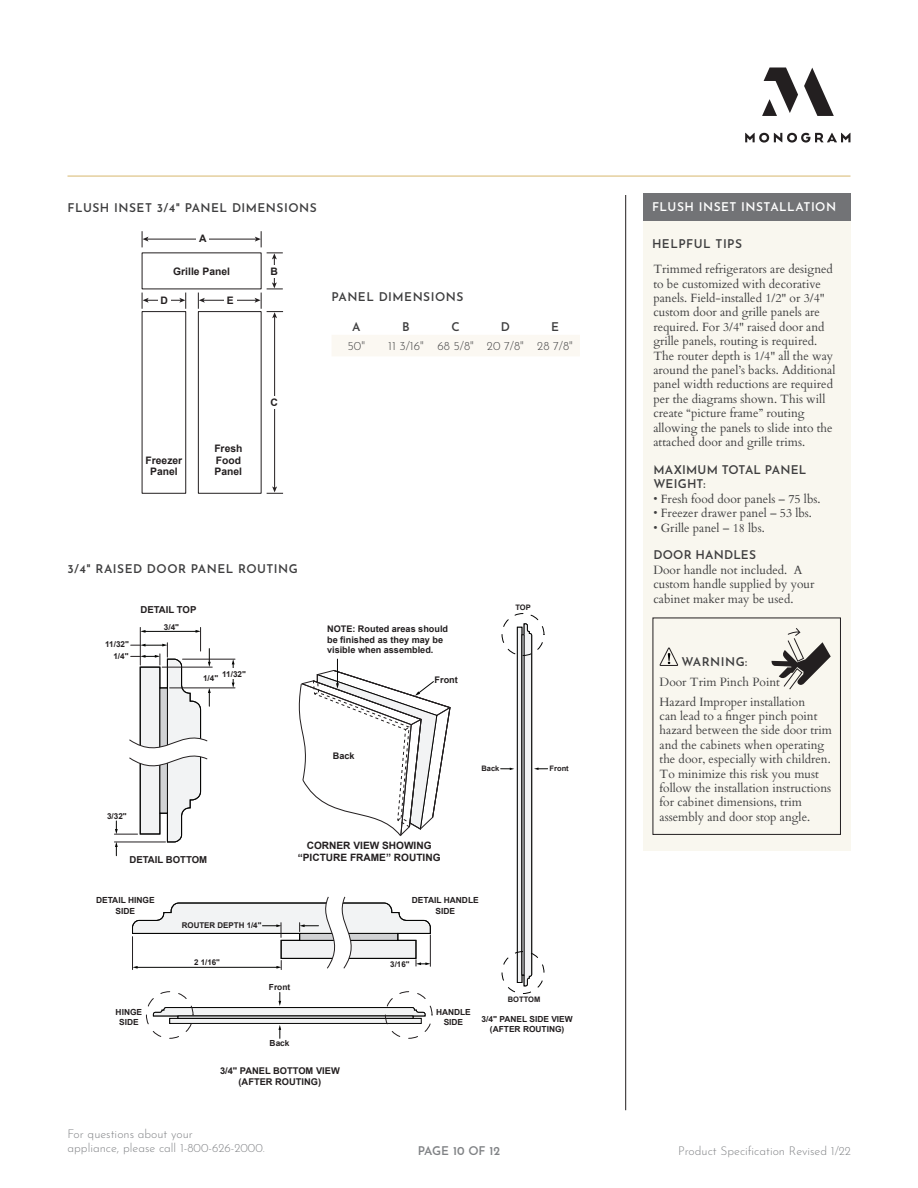
<style>
.page{position:relative;width:918px;height:1188px;background:#fff}
.page>*{position:absolute;margin:0;border:0;box-sizing:border-box;transform-origin:0 0}
.BODY_COPY{font:12px/14.4px "Cardo";color:#3e3e3f}
.Created_Revised{font:300 12px/14.4px "Josefin Sans";color:#808285}
.NOTES_HEADER{font:600 12px "Josefin Sans";letter-spacing:.04em;color:#3e3e3f}
.SPECIFATION_COPY{font:300 12px "Josefin Sans";color:#3e3e3f}
.BODY_COPY-2{font:600 12px/14.4px "Josefin Sans";letter-spacing:.015em;color:#3e3e3f}
.NOTES_HEADER-2{font:600 12px "Josefin Sans";letter-spacing:.04em;color:#fff}
.Created_Revised-2{font:600 12px "Josefin Sans";color:#808285}
.BODY_COPY-3{font:600 12px "Josefin Sans";letter-spacing:.04em;color:#3e3e3f}
.SPECIFATION_COPY-2{font:600 12px "Josefin Sans";color:#3e3e3f}
.t1{font:700 10.35px/11.6px "Arial";color:#231f20;text-align:center}
.t2{font:700 10.2px/12.1px "Arial";color:#231f20;text-align:center}
.t3{font:700 9.6px "Arial";color:#231f20}
.t4{font:700 9.3px/11.1px "Arial";color:#231f20;text-align:center}
.t5{font:700 9.15px/10.9px "Arial";color:#231f20}
.t6{font:700 8.4px/10.1px "Arial";color:#231f20;text-align:center}
.t7{font:700 8.1px/11.7px "Arial";color:#231f20;text-align:right}
.t8{font:700 7.95px "Arial";color:#231f20}
.t9{font:700 7.5px "Arial";color:#231f20}
.s1{font-family:"Josefin Sans";font-weight:600}
</style>
<div class="page">
<div style="left:643px;top:193px;width:207px;height:658px;background:#f9f7ef"></div>
<hr style="left:625px;top:195px;width:1px;height:915px;background:#231f20">
<svg style="left:745px;top:68px;width:105px;height:75px"></svg>
<hr style="left:68px;top:176px;width:782px;height:1px;background:#dcbf7e">
<div style="left:643px;top:193px;width:207px;height:27px;background:#727376"></div>
<div style="left:332px;top:335px;width:248px;height:21px;background:#fbf8f2"></div>
<div style="left:142px;top:311px;width:44px;height:183px;border:1px solid #231f20"></div>
<div style="left:198px;top:311px;width:64px;height:183px;border:1px solid #231f20"></div>
<hr style="left:147px;top:239px;width:110px;height:1px;background:#231f20">
<svg style="left:142px;top:231px;width:7px;height:16px"></svg>
<svg style="left:255px;top:231px;width:7px;height:16px"></svg>
<div style="left:197px;top:233px;width:12px;height:12px;background:#fff"></div>
<hr style="left:274px;top:317px;width:1px;height:171px;background:#231f20">
<svg style="left:267px;top:486px;width:16px;height:8px"></svg>
<div style="left:268px;top:396px;width:12px;height:12px;background:#fff"></div>
<hr style="left:147px;top:300px;width:34px;height:1px;background:#231f20">
<svg style="left:142px;top:293px;width:7px;height:16px"></svg>
<svg style="left:179px;top:293px;width:7px;height:16px"></svg>
<div style="left:158px;top:294px;width:12px;height:12px;background:#fff"></div>
<hr style="left:203px;top:300px;width:53px;height:1px;background:#231f20">
<svg style="left:198px;top:293px;width:7px;height:16px"></svg>
<svg style="left:255px;top:253px;width:28px;height:65px"></svg>
<div style="left:224px;top:294px;width:12px;height:12px;background:#fff"></div>
<div style="left:502px;top:613px;width:42px;height:43px;border:1px dashed #050504;border-radius:50%"></div>
<div style="left:502px;top:951px;width:42px;height:43px;border:1px dashed #050504;border-radius:50%"></div>
<svg style="left:501px;top:623px;width:47px;height:364px"></svg>
<svg style="left:298px;top:659px;width:153px;height:178px"></svg>
<svg style="left:152px;top:992px;width:274px;height:46px"></svg>
<hr style="left:162px;top:667px;width:50px;height:1px;background:#231f20">
<hr style="left:170px;top:688px;width:65px;height:1px;background:#231f20">
<svg style="left:232px;top:660px;width:3px;height:28px"></svg>
<div style="left:231px;top:669px;width:5px;height:10px;background:#fff"></div>
<svg style="left:114px;top:627px;width:97px;height:229px"></svg>
<hr style="left:183px;top:659px;width:52px;height:1px;background:#231f20">
<svg style="left:132px;top:896px;width:299px;height:74px"></svg>
<div style="left:653px;top:618px;width:188px;height:217px;border:1px solid #231f20"></div>
<svg style="left:659px;top:647px;width:20px;height:19px"></svg>
<svg style="left:772px;top:628px;width:59px;height:61px"></svg>
<p class="NOTES_HEADER" style="left:68px;top:198px;width:251px">FLUSH INSET 3/4" PANEL DIMENSIONS</p>
<p class="t1" style="left:199px;top:233px;width:9px">A</p>
<p class="t1" style="left:173px;top:266px;width:58px">Grille Panel</p>
<p class="t1" style="left:161px;top:295px;width:9px">D</p>
<p class="t1" style="left:227px;top:295px;width:8px">E</p>
<p class="t1" style="left:270px;top:266px;width:9px">B</p>
<p class="t1" style="left:146px;top:454px;width:38px">Freezer<br>Panel</p>
<p class="t1" style="left:214px;top:443px;width:30px;text-align:left">Fresh<br>Food<br>Panel</p>
<p class="t1" style="left:271px;top:397px;width:9px">C</p>
<p class="NOTES_HEADER" style="left:332px;top:286px;width:133px">PANEL DIMENSIONS</p>
<p class="SPECIFATION_COPY-2" style="left:352px;top:317px;width:10px">A</p>
<p class="SPECIFATION_COPY-2" style="left:402px;top:317px;width:9px">B</p>
<p class="SPECIFATION_COPY-2" style="left:452px;top:317px;width:10px">C</p>
<p class="SPECIFATION_COPY-2" style="left:501px;top:317px;width:11px">D</p>
<p class="SPECIFATION_COPY-2" style="left:551px;top:317px;width:9px">E</p>
<p class="SPECIFATION_COPY" style="left:348px;top:337px;width:19px">50"</p>
<p class="SPECIFATION_COPY" style="left:388px;top:337px;width:37px">11 3/16"</p>
<p class="SPECIFATION_COPY" style="left:437px;top:337px;width:38px">68 5/8"</p>
<p class="SPECIFATION_COPY" style="left:487px;top:337px;width:38px">20 7/8"</p>
<p class="SPECIFATION_COPY" style="left:537px;top:337px;width:37px">28 7/8"</p>
<p class="NOTES_HEADER" style="left:68px;top:558px;width:232px">3/4" RAISED DOOR PANEL ROUTING</p>
<p class="t3" style="left:140px;top:603px;width:57px">DETAIL TOP</p>
<p class="t7" style="left:105px;top:639px;width:25px">11/32"<br>1/4"</p>
<p class="t7" style="left:164px;top:622px;width:17px">3/4"</p>
<p class="t7" style="left:222px;top:668px;width:25px">11/32"</p>
<p class="t7" style="left:203px;top:672px;width:17px">1/4"</p>
<p class="t7" style="left:107px;top:810px;width:21px">3/32"</p>
<p class="t5" style="left:327px;top:623px;width:123px">NOTE: Routed areas should be finished as they may be visible when assembled.</p>
<p class="t5" style="left:435px;top:675px;width:25px">Front</p>
<p class="t9" style="left:515px;top:602px;width:17px">TOP</p>
<p class="t5" style="left:333px;top:751px;width:23px">Back</p>
<p class="t9" style="left:481px;top:763px;width:20px">Back</p>
<p class="t9" style="left:550px;top:763px;width:21px">Front</p>
<p class="t3" style="left:129px;top:854px;width:79px">DETAIL BOTTOM</p>
<p class="t2" style="left:298px;top:840px;width:144px">CORNER VIEW SHOWING “PICTURE FRAME” ROUTING</p>
<p class="t6" style="left:96px;top:896px;width:60px">DETAIL HINGE<br>SIDE</p>
<p class="t6" style="left:412px;top:896px;width:68px">DETAIL HANDLE<br>SIDE</p>
<p class="t8" style="left:182px;top:920px;width:81px">ROUTER DEPTH 1/4"</p>
<p class="t8" style="left:194px;top:957px;width:27px">2 1/16"</p>
<p class="t8" style="left:390px;top:959px;width:21px">3/16"</p>
<p class="t6" style="left:269px;top:982px;width:23px">Front</p>
<p class="t6" style="left:116px;top:1007px;width:28px">HINGE<br>SIDE</p>
<p class="t6" style="left:436px;top:1007px;width:36px">HANDLE<br>SIDE</p>
<p class="t6" style="left:270px;top:1038px;width:22px">Back</p>
<p class="t4" style="left:220px;top:1065px;width:121px">3/4" PANEL BOTTOM VIEW (AFTER ROUTING)</p>
<p class="t9" style="left:508px;top:994px;width:34px">BOTTOM</p>
<p class="t6" style="left:482px;top:1015px;width:93px">3/4" PANEL SIDE VIEW (AFTER ROUTING)</p>
<p class="Created_Revised" style="left:68px;top:1125px;width:199px">For questions about your<br>appliance, please call 1-800-626-2000.</p>
<p class="Created_Revised-2" style="left:418px;top:1140px;width:84px">PAGE 10 OF 12</p>
<p class="NOTES_HEADER-2" style="left:652px;top:196px;width:186px">FLUSH INSET INSTALLATION</p>
<p class="NOTES_HEADER" style="left:652px;top:233px;width:92px">HELPFUL TIPS</p>
<p class="BODY_COPY" style="left:653px;top:261px;width:184px">Trimmed refrigerators are designed to be customized with decorative panels. Field-installed 1/2" or 3/4" custom door and grille panels are required. For 3/4" raised door and grille panels, routing is required.<br>The router depth is 1/4" all the way around the panel’s backs. Additional panel width reductions are required per the diagrams shown. This will create “picture frame” routing allowing the panels to slide into the attached door and grille trims.</p>
<p class="BODY_COPY-2" style="left:653px;top:461px;width:154px">MAXIMUM TOTAL PANEL<br>WEIGHT:</p>
<p class="BODY_COPY" style="left:653px;top:491px;width:169px">• Fresh food door panels – 75 lbs.</p>
<p class="BODY_COPY" style="left:653px;top:505px;width:160px">• Freezer drawer panel – 53 lbs.</p>
<p class="BODY_COPY" style="left:653px;top:520px;width:113px">• Grille panel – 18 lbs.</p>
<p class="BODY_COPY" style="left:653px;top:548px;width:163px"><span class="s1">DOOR HANDLES<br></span>Door handle not included. A custom handle supplied by your cabinet maker may be used.</p>
<p class="BODY_COPY-3" style="left:681px;top:651px;width:68px">WARNING:</p>
<p class="BODY_COPY" style="left:660px;top:674px;width:122px">Door Trim Pinch Point</p>
<p class="BODY_COPY" style="left:660px;top:694px;width:174px">Hazard Improper installation<br>can lead to a finger pinch point hazard between the side door trim and the cabinets when operating the door, especially with children.<br>To minimize this risk you must follow the installation instructions for cabinet dimensions, trim assembly and door stop angle.</p>
<p class="Created_Revised" style="left:678px;top:1142px;width:174px">Product Specification Revised 1/22</p>
</div>
